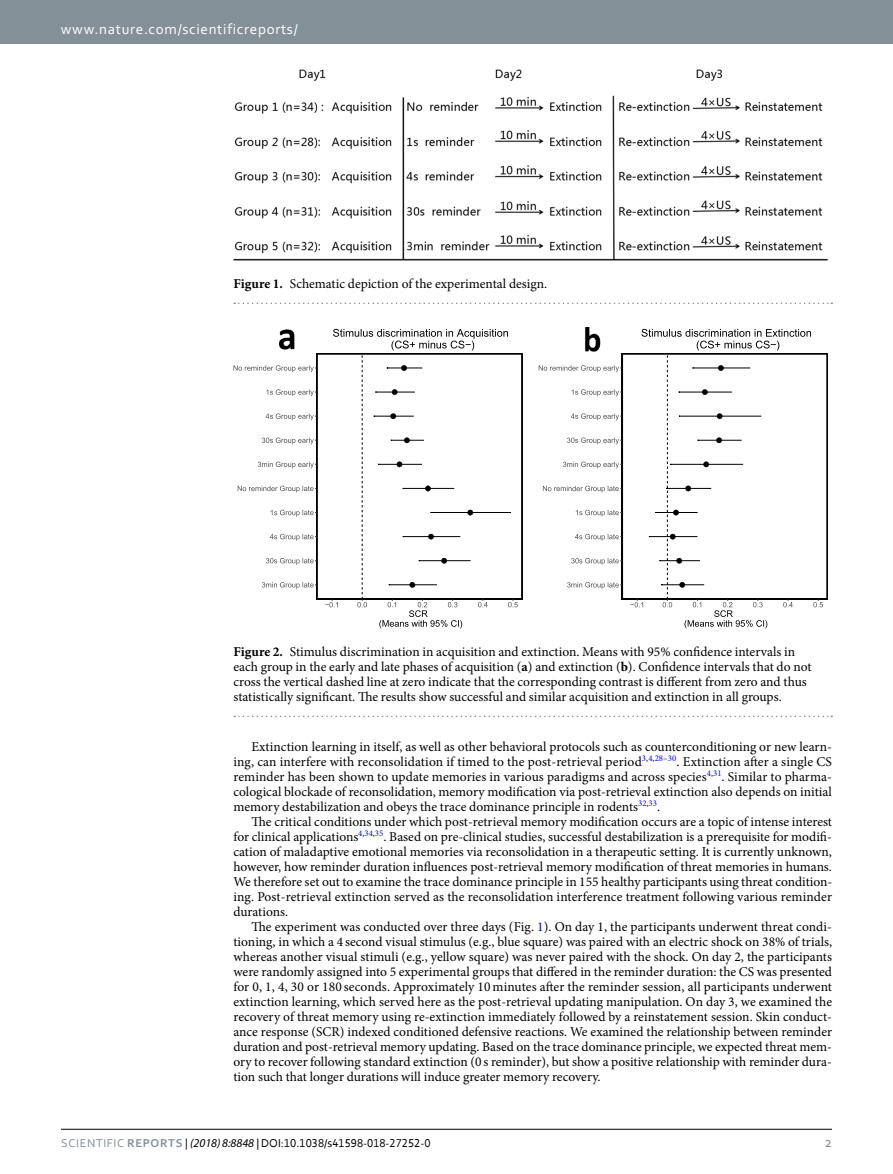
<style>
.page{position:relative;width:893px;height:1174px;background:#fff}
.page>*{position:absolute;margin:0;border:0;box-sizing:border-box;transform-origin:0 0}
.t1{font:15px "Corbel 2";letter-spacing:.045em;color:#fff}
.t2{font:15px "Corbel 2";color:#839097}
.t3{font:13.5px/15px "Minion Pro";color:#000;text-align:justify}
.t4{font:12px "Corbel";color:#000}
.s1{font-weight:700}
.s2{color:#00f}
.s3{font-family:"Corbel 2";color:#839097}
.s4{font-family:"Corbel Bold 2";color:#839097}
.s5{font-family:"Corbel 2"}
.s6{font-family:"Myriad Pro";font-style:italic}
</style>
<div class="page">
<div style="left:0;top:0;width:893px;height:43px;background:#839097"></div>
<hr style="left:61px;top:1129px;width:771px;height:1px;background:#000">
<img style="left:233px;top:70px;width:594px;height:190px">
<svg style="left:234px;top:302px;width:598px;height:2px"></svg>
<img style="left:279px;top:327px;width:321px;height:24px">
<svg style="left:317px;top:353px;width:205px;height:246px"></svg>
<hr style="left:316px;top:353px;width:1px;height:246px;background:#010001">
<svg style="left:262px;top:582px;width:55px;height:7px"></svg>
<svg style="left:266px;top:558px;width:51px;height:7px"></svg>
<svg style="left:270px;top:534px;width:47px;height:6px"></svg>
<svg style="left:271px;top:510px;width:46px;height:6px"></svg>
<svg style="left:238px;top:486px;width:79px;height:6px"></svg>
<svg style="left:258px;top:461px;width:59px;height:7px"></svg>
<svg style="left:262px;top:437px;width:55px;height:7px"></svg>
<svg style="left:266px;top:413px;width:51px;height:7px"></svg>
<svg style="left:266px;top:389px;width:51px;height:7px"></svg>
<svg style="left:233px;top:365px;width:84px;height:7px"></svg>
<hr style="left:317px;top:599px;width:205px;height:1px;background:#010001">
<svg style="left:325px;top:329px;width:193px;height:299px"></svg>
<svg style="left:622px;top:353px;width:205px;height:246px"></svg>
<hr style="left:621px;top:353px;width:1px;height:246px;background:#010001">
<svg style="left:567px;top:582px;width:55px;height:7px"></svg>
<svg style="left:571px;top:558px;width:51px;height:7px"></svg>
<svg style="left:575px;top:534px;width:47px;height:6px"></svg>
<svg style="left:576px;top:510px;width:46px;height:6px"></svg>
<svg style="left:543px;top:486px;width:79px;height:6px"></svg>
<svg style="left:563px;top:461px;width:59px;height:7px"></svg>
<svg style="left:567px;top:437px;width:55px;height:7px"></svg>
<svg style="left:571px;top:413px;width:51px;height:7px"></svg>
<svg style="left:572px;top:389px;width:50px;height:7px"></svg>
<svg style="left:539px;top:365px;width:83px;height:7px"></svg>
<hr style="left:622px;top:599px;width:205px;height:1px;background:#010001">
<svg style="left:630px;top:329px;width:193px;height:299px"></svg>
<svg style="left:234px;top:715px;width:598px;height:2px"></svg>
<p class="t1" style="left:61px;top:19px;width:238px">www.nature.com/scientificreports/</p>
<p class="t3" style="left:233px;top:276px;width:315px"><span class="s1">Figure 1.</span> Schematic depiction of the experimental design.</p>
<p class="t3" style="left:233px;top:644px;width:579px;text-align:left"><span class="s1">Figure 2.</span> Stimulus discrimination in acquisition and extinction. Means with 95% confidence intervals in each group in the early and late phases of acquisition (<span class="s1">a</span>) and extinction (<span class="s1">b</span>). Confidence intervals that do not cross the vertical dashed line at zero indicate that the corresponding contrast is different from zero and thus statistically significant. The results show successful and similar acquisition and extinction in all groups.</p>
<p class="t3" style="left:233px;top:738px;width:600px;text-indent:18px">Extinction learning in itself, as well as other behavioral protocols such as counterconditioning or new learn&shy;ing, can interfere with reconsolidation if timed to the post-retrieval period<sup>3</sup><sup>,</sup><sup>4</sup><sup>,</sup><sup>28</sup><sup>–</sup><sup>30</sup>. Extinction after a single CS reminder has been shown to update memories in various paradigms and across species<sup>4</sup><sup>,</sup><sup>31</sup>. Similar to pharma&shy;cological blockade of reconsolidation, memory modification via post-retrieval extinction also depends on initial memory destabilization and obeys the trace dominance principle in rodents<sup>32</sup><sup>,</sup><sup>33</sup>.</p>
<p class="t3" style="left:233px;top:813px;width:600px;text-indent:18px">The critical conditions under which post-retrieval memory modification occurs are a topic of intense interest for clinical applications<sup>4</sup><sup>,</sup><sup>34</sup><sup>,</sup><sup>35</sup>. Based on pre-clinical studies, successful destabilization is a prerequisite for modifi&shy;cation of maladaptive emotional memories via reconsolidation in a therapeutic setting. It is currently unknown, however, how reminder duration influences post-retrieval memory modification of threat memories in humans.<br>We therefore set out to examine the trace dominance principle in 155 healthy participants using threat condition&shy;ing. Post-retrieval extinction served as the reconsolidation interference treatment following various reminder durations.</p>
<p class="t3" style="left:233px;top:918px;width:600px;text-indent:18px">The experiment was conducted over three days (Fig. <span class="s2">1</span>). On day 1, the participants underwent threat condi&shy;tioning, in which a 4 second visual stimulus (e.g., blue square) was paired with an electric shock on 38% of trials, whereas another visual stimuli (e.g., yellow square) was never paired with the shock. On day 2, the participants were randomly assigned into 5 experimental groups that differed in the reminder duration: the CS was presented for 0, 1, 4, 30 or 180 seconds. Approximately 10 minutes after the reminder session, all participants underwent extinction learning, which served here as the post-retrieval updating manipulation. On day 3, we examined the recovery of threat memory using re-extinction immediately followed by a reinstatement session. Skin conduct&shy;ance response (SCR) indexed conditioned defensive reactions. We examined the relationship between reminder duration and post-retrieval memory updating. Based on the trace dominance principle, we expected threat mem&shy;ory to recover following standard extinction (0 s reminder), but show a positive relationship with reminder dura&shy;tion such that longer durations will induce greater memory recovery.</p>
<p class="t4" style="left:61px;top:1135px;width:371px"><span class="s3">SCIeNTIFIC</span> <span class="s4">REPORTS</span> <span class="s5">|</span> <span class="s6">(2018) 8:8848</span> | DOI:10.1038/s41598-018-27252-0</p>
<p class="t2" style="left:824px;top:1132px;width:9px">2</p>
</div>
